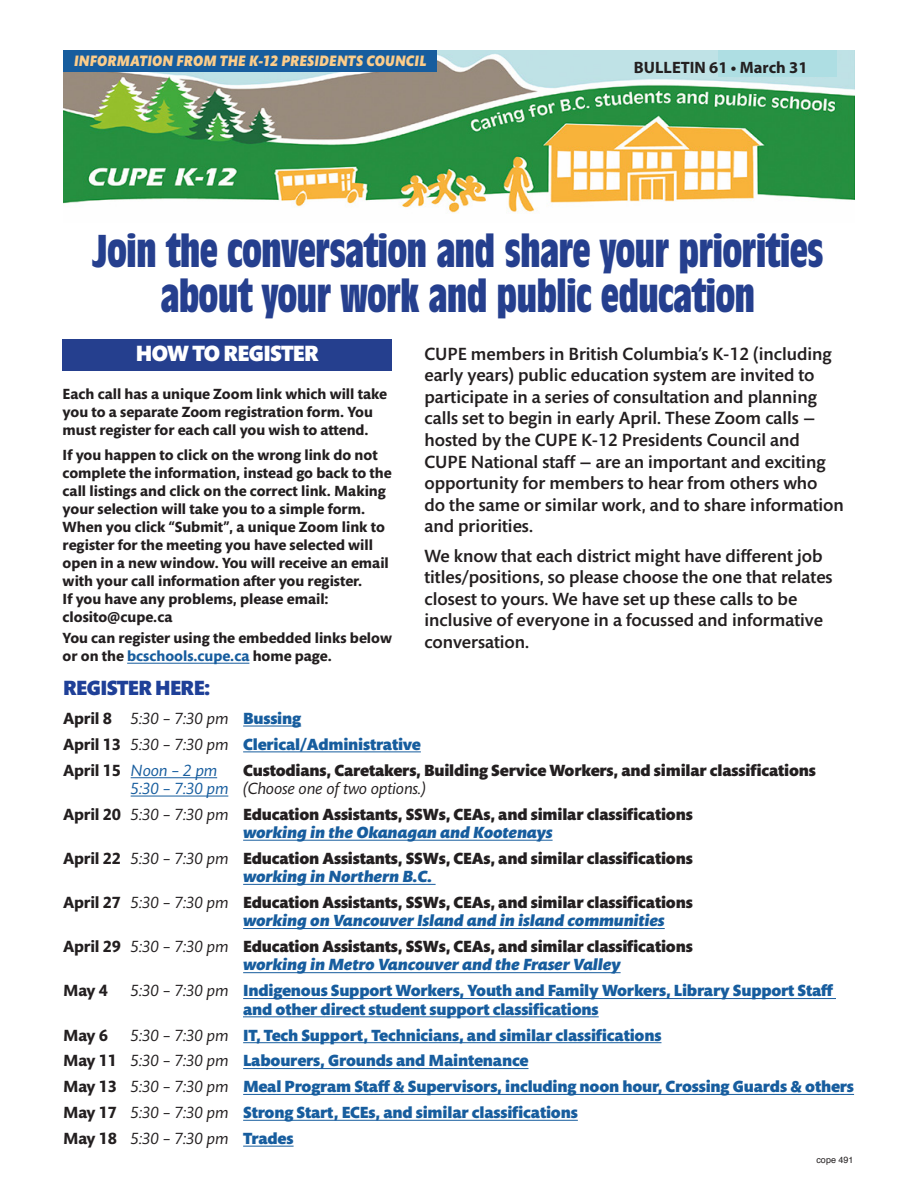
<style>
.page{position:relative;width:918px;height:1188px;background:#fff}
.page>*{position:absolute;margin:0;border:0;box-sizing:border-box;transform-origin:0 0}
.t1{font:700 condensed 45px/45px "Antique Olive Std";letter-spacing:-.02em;color:#253f8e;text-align:center}
.t2{font:900 22.5px "Mundo Sans Std";letter-spacing:-.03em;color:#fff}
.t3{font:900 21px "Mundo Sans Std";letter-spacing:-.03em;color:#1f4098}
.t4{font:500 18px/21.6px "Mundo Sans Std";color:#231f20}
.t5{font:900 16.5px/18.3px "Mundo Sans Std";letter-spacing:-.01em;color:#231f20}
.t6{font:900 16.5px/18.3px "Mundo Sans Std";letter-spacing:-.01em;color:#175d9e}
.t7{font:italic 16.5px "Mundo Sans Std";letter-spacing:-.01em;color:#231f20}
.t8{font:700 16.5px "Myriad Pro";color:#231f20}
.t9{font:italic 16.5px "Mundo Sans Std";letter-spacing:-.01em;color:#175d9e}
.t10{font:700 16.5px "Mundo Sans Std";letter-spacing:-.025em;color:#231f20}
.t11{font:italic 900 15.45px "Mundo Sans Std";letter-spacing:.015em;color:#fdcd8a;scale:.9 1}
.t12{font:700 15px/18px "Mundo Sans Std";color:#231f20}
.t13{font:9px "Helvetica";color:#231f20}
.s1{color:#175d9e}
.s2{font-weight:700;font-style:normal}
.s3{font-weight:900;font-style:normal;color:#175d9e}
.s4{font-weight:700;color:#231f20}
.s5{font-weight:400;font-style:italic;color:#231f20}
.s6{font-weight:700;font-style:normal;color:#231f20}
.s7{font-weight:400;font-style:italic;color:#175d9e}
.s8{font-weight:400;font-style:italic}
.s9{font-weight:700}
.s10{font-style:italic;color:#175d9e}
</style>
<div class="page">
<div style="left:63px;top:339px;width:329px;height:31px;background:#253f8e"></div>
<hr style="left:127px;top:663px;width:122px;height:1px;background:#175d9e">
<img style="left:63px;top:51px;width:791px;height:162px">
<div style="left:63px;top:50px;width:373px;height:21px;background:#175d9e"></div>
<div style="left:718px;top:51px;width:118px;height:26px;background:#aedee3"></div>
<hr style="left:243px;top:726px;width:58px;height:1px;background:#175d9e">
<hr style="left:243px;top:752px;width:178px;height:1px;background:#175d9e">
<hr style="left:131px;top:777px;width:86px;height:1px;background:#175d9e">
<hr style="left:131px;top:796px;width:97px;height:1px;background:#175d9e">
<hr style="left:243px;top:840px;width:310px;height:1px;background:#175d9e">
<hr style="left:243px;top:884px;width:193px;height:1px;background:#175d9e">
<hr style="left:243px;top:928px;width:422px;height:1px;background:#175d9e">
<hr style="left:243px;top:972px;width:378px;height:1px;background:#175d9e">
<hr style="left:243px;top:998px;width:611px;height:1px;background:#175d9e">
<hr style="left:63px;top:1017px;width:536px;height:1px;background:#175d9e">
<hr style="left:243px;top:1042px;width:418px;height:1px;background:#175d9e">
<hr style="left:243px;top:1068px;width:286px;height:1px;background:#175d9e">
<hr style="left:243px;top:1094px;width:611px;height:1px;background:#175d9e">
<hr style="left:243px;top:1120px;width:335px;height:1px;background:#175d9e">
<hr style="left:243px;top:1146px;width:51px;height:1px;background:#175d9e">
<div style="left:63px;top:1013px;width:180px;height:12px;background:#fff"></div>
<div style="left:836px;top:990px;width:22px;height:29px;background:#fff"></div>
<p class="t11" style="left:74px;top:52px;width:393px">INFORMATION FROM THE K-12 PRESIDENTS COUNCIL</p>
<p class="t8" style="left:634px;top:56px;width:175px">BULLETIN 61 • March 31</p>
<p class="t1" style="left:92px;top:230px;width:733px">Join the conversation and share your priorities about your work and public education</p>
<p class="t4" style="left:424px;top:343px;width:421px">CUPE members in British Columbia’s K-12 (including early years) public education system are invited to participate in a series of consultation and planning calls set to begin in early April. These Zoom calls — hosted by the CUPE K-12 Presidents Council and CUPE National staff — are an important and exciting opportunity for members to hear from others who<br>do the same or similar work, and to share information and priorities.</p>
<p class="t4" style="left:424px;top:545px;width:410px">We know that each district might have different job titles/positions, so please choose the one that relates closest to yours. We have set up these calls to be inclusive of everyone in a focussed and informative conversation.</p>
<p class="t2" style="left:136px;top:341px;width:185px">HOW TO REGISTER</p>
<p class="t12" style="left:63px;top:385px;width:326px">Each call has a unique Zoom link which will take you to a separate Zoom registration form. You must register for each call you wish to attend.</p>
<p class="t12" style="left:63px;top:447px;width:331px">If you happen to click on the wrong link do not complete the information, instead go back to the call listings and click on the correct link. Making your selection will take you to a simple form.<br>When you click “Submit”, a unique Zoom link to register for the meeting you have selected will open in a new window. You will receive an email with your call information after you register.<br>If you have any problems, please email: closito@cupe.ca</p>
<p class="t12" style="left:63px;top:630px;width:331px">You can register using the embedded links below or on the <span class="s1">bcschools.cupe.ca</span> home page.</p>
<p class="t3" style="left:63px;top:676px;width:149px">REGISTER HERE:</p>
<p class="t7" style="left:63px;top:709px;width:240px"><span class="s2">April 8</span> 5:30 – 7:30 pm <span class="s3">Bussing</span></p>
<p class="t6" style="left:63px;top:735px;width:359px"><span class="s4">April 13</span> <span class="s5">5:30 – 7:30 pm</span> Clerical/Administrative</p>
<p class="t9" style="left:63px;top:761px;width:156px"><span class="s6">April 15</span> Noon – 2 pm</p>
<p class="t5" style="left:131px;top:761px;width:687px;text-indent:112px">Custodians, Caretakers, Building Service Workers, and similar classifications<br><span class="s7">5:30 – 7:30 pm</span> <span class="s8">(Choose one of two options.)</span></p>
<p class="t5" style="left:243px;top:805px;width:451px;text-indent:-180px"><span class="s9">April 20</span> <span class="s8">5:30 – 7:30 pm</span> Education Assistants, SSWs, CEAs, and similar classifications <span class="s10">working in the Okanagan and Kootenays</span></p>
<p class="t5" style="left:243px;top:850px;width:451px;text-indent:-180px"><span class="s9">April 22</span> <span class="s8">5:30 – 7:30 pm</span> Education Assistants, SSWs, CEAs, and similar classifications <span class="s10">working in Northern B.C.</span></p>
<p class="t5" style="left:243px;top:894px;width:451px;text-indent:-180px"><span class="s9">April 27</span> <span class="s8">5:30 – 7:30 pm</span> Education Assistants, SSWs, CEAs, and similar classifications <span class="s10">working on Vancouver Island and in island communities</span></p>
<p class="t5" style="left:243px;top:938px;width:451px;text-indent:-180px"><span class="s9">April 29</span> <span class="s8">5:30 – 7:30 pm</span> Education Assistants, SSWs, CEAs, and similar classifications <span class="s10">working in Metro Vancouver and the Fraser Valley</span></p>
<p class="t10" style="left:63px;top:982px;width:46px">May 4</p>
<p class="t6" style="left:243px;top:982px;width:591px;text-indent:-112px"><span class="s5">5:30 – 7:30 pm</span> Indigenous Support Workers, Youth and Family Workers, Library Support Staff and other direct student support classifications</p>
<p class="t10" style="left:63px;top:1026px;width:46px">May 6</p>
<p class="t6" style="left:131px;top:1026px;width:532px"><span class="s5">5:30 – 7:30 pm</span> IT, Tech Support, Technicians, and similar classifications</p>
<p class="t6" style="left:63px;top:1052px;width:467px"><span class="s4">May 11</span> <span class="s5">5:30 – 7:30 pm</span> Labourers, Grounds and Maintenance</p>
<p class="t6" style="left:63px;top:1078px;width:792px"><span class="s4">May 13</span> <span class="s5">5:30 – 7:30 pm</span> Meal Program Staff &amp; Supervisors, including noon hour, Crossing Guards &amp; others</p>
<p class="t6" style="left:63px;top:1104px;width:516px"><span class="s4">May 17</span> <span class="s5">5:30 – 7:30 pm</span> Strong Start, ECEs, and similar classifications</p>
<p class="t7" style="left:63px;top:1129px;width:232px"><span class="s2">May 18</span> 5:30 – 7:30 pm <span class="s3">Trades</span></p>
<p class="t13" style="left:816px;top:1153px;width:39px">cope 491</p>
</div>
